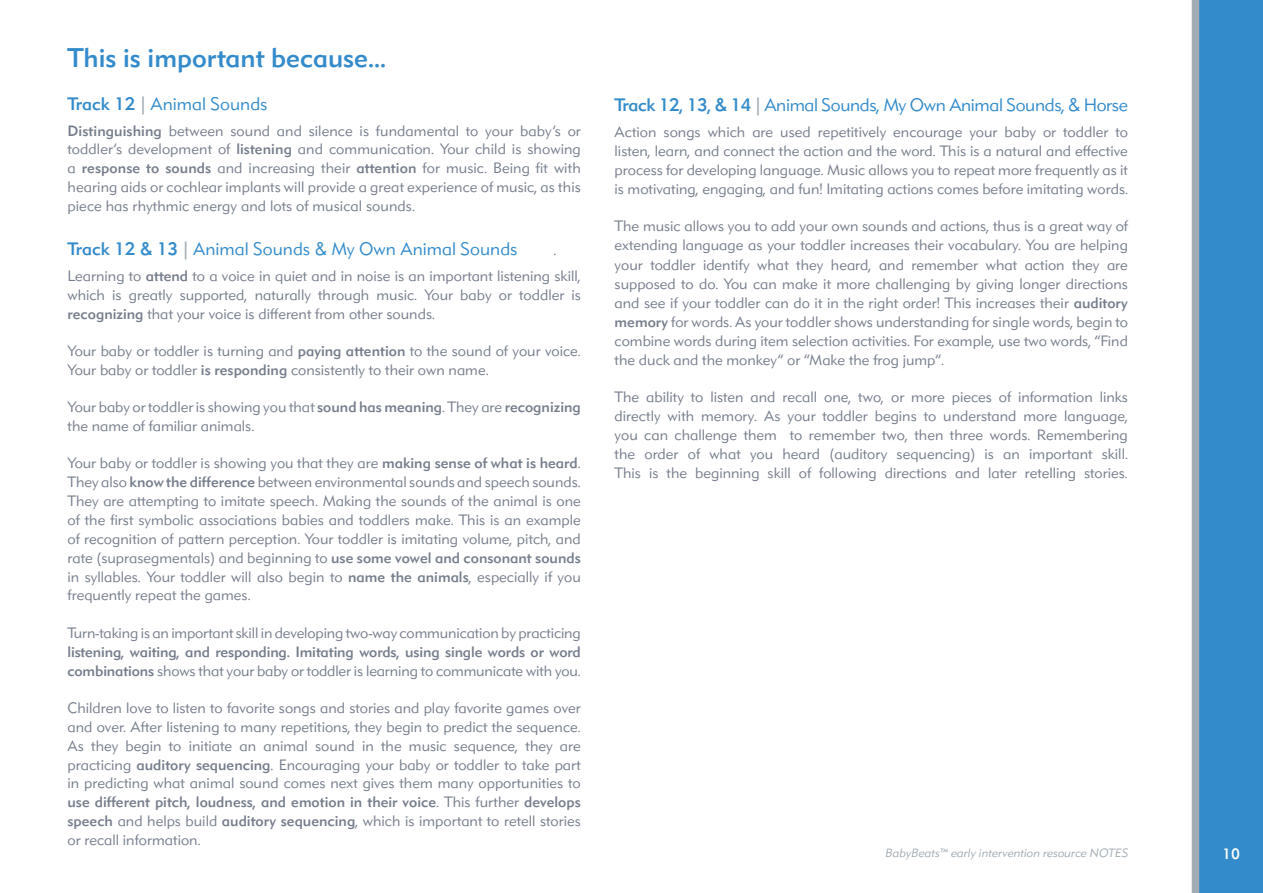
<style>
.page{position:relative;width:1263px;height:893px;background:#fff}
.page>*{position:absolute;margin:0;border:0;box-sizing:border-box;transform-origin:0 0}
.Paragraph_Style_1{font:500 27px "DH Sans";color:#348bcb}
.Paragraph_Style_1-2{font:300 18px "DH Sans";color:#348bcb}
.Paragraph_Style_1-3{font:300 18px "DH Sans";letter-spacing:-.02em;color:#348bcb}
.Paragraph_Style_1-4{font:300 15px/18.9px "DH Sans";color:#767e8c;text-align:justify}
.t1{font:500 15px "DH Sans";color:#fff}
.t2{font:italic 300 12px "DH Sans";letter-spacing:.01em;color:#a1acb4}
.s1{font-weight:500}
.s2{font-weight:500;color:#a1acb4}
</style>
<div class="page">
<div style="left:1195px;top:0;width:68px;height:893px;background:#348bcb"></div>
<div style="left:1192px;top:0;width:7px;height:893px;background:#a1acb4"></div>
<p class="Paragraph_Style_1" style="left:68px;top:41px;width:320px">This is important because...</p>
<p class="Paragraph_Style_1-2" style="left:68px;top:93px;width:202px"><span class="s1">Track 12</span> <span class="s2">|</span> Animal Sounds</p>
<p class="Paragraph_Style_1-4" style="left:68px;top:121px;width:515px"><span class="s1">Distinguishing</span> between sound and silence is fundamental to your baby’s or toddler’s development of <span class="s1">listening</span> and communication. Your child is showing a <span class="s1">response to sounds</span> and increasing their <span class="s1">attention</span> for music. Being fit with hearing aids or cochlear implants will provide a great experience of music, as this piece has rhythmic energy and lots of musical sounds.</p>
<p class="Paragraph_Style_1-2" style="left:68px;top:238px;width:452px"><span class="s1">Track 12 &amp; 13</span> <span class="s2">|</span> Animal Sounds &amp; My Own Animal Sounds</p>
<p class="Paragraph_Style_1-4" style="left:554px;top:241px;width:4px">.</p>
<p class="Paragraph_Style_1-4" style="left:68px;top:266px;width:515px">Learning to <span class="s1">attend</span> to a voice in quiet and in noise is an important listening skill, which is greatly supported, naturally through music. Your baby or toddler is <span class="s1">recognizing</span> that your voice is different from other sounds.</p>
<p class="Paragraph_Style_1-4" style="left:68px;top:341px;width:515px">Your baby or toddler is turning and <span class="s1">paying attention</span> to the sound of your voice.<br>Your baby or toddler <span class="s1">is responding</span> consistently to their own name.</p>
<p class="Paragraph_Style_1-4" style="left:68px;top:397px;width:515px">Your baby or toddler is showing you that <span class="s1">sound has meaning</span>. They are <span class="s1">recognizing </span>the name of familiar animals.</p>
<p class="Paragraph_Style_1-4" style="left:68px;top:454px;width:515px">Your baby or toddler is showing you that they are <span class="s1">making sense of what is heard</span>.<br>They also <span class="s1">know the difference</span> between environmental sounds and speech sounds.<br>They are attempting to imitate speech. Making the sounds of the animal is one of the first symbolic associations babies and toddlers make. This is an example of recognition of pattern perception. Your toddler is imitating volume, pitch, and rate (suprasegmentals) and beginning to <span class="s1">use some vowel and consonant sounds </span>in syllables. Your toddler will also begin to <span class="s1">name the animals</span>, especially if you frequently repeat the games.</p>
<p class="Paragraph_Style_1-4" style="left:68px;top:623px;width:515px">Turn-taking is an important skill in developing two-way communication by practicing <span class="s1">listening, waiting, and responding. Imitating words, using single words or word combinations</span> shows that your baby or toddler is learning to communicate with you.</p>
<p class="Paragraph_Style_1-4" style="left:68px;top:698px;width:515px">Children love to listen to favorite songs and stories and play favorite games over and over. After listening to many repetitions, they begin to predict the sequence.<br>As they begin to initiate an animal sound in the music sequence, they are practicing <span class="s1">auditory sequencing</span>. Encouraging your baby or toddler to take part in predicting what animal sound comes next gives them many opportunities to <span class="s1">use different pitch, loudness, and emotion in their voice</span>. This further <span class="s1">develops speech</span> and helps build <span class="s1">auditory sequencing</span>, which is important to retell stories or recall information.</p>
<p class="Paragraph_Style_1-3" style="left:615px;top:94px;width:515px"><span class="s1">Track 12, 13, &amp; 14</span> <span class="s2">|</span> Animal Sounds, My Own Animal Sounds, &amp; Horse</p>
<p class="Paragraph_Style_1-4" style="left:615px;top:122px;width:515px">Action songs which are used repetitively encourage your baby or toddler to listen, learn, and connect the action and the word. This is a natural and effective process for developing language. Music allows you to repeat more frequently as it is motivating, engaging, and fun! Imitating actions comes before imitating words.</p>
<p class="Paragraph_Style_1-4" style="left:615px;top:217px;width:515px">The music allows you to add your own sounds and actions, thus is a great way of extending language as your toddler increases their vocabulary. You are helping your toddler identify what they heard, and remember what action they are supposed to do. You can make it more challenging by giving longer directions and see if your toddler can do it in the right order! This increases their <span class="s1">auditory memory</span> for words. As your toddler shows understanding for single words, begin to combine words during item selection activities. For example, use two words, “Find the duck and the monkey” or “Make the frog jump”.</p>
<p class="Paragraph_Style_1-4" style="left:615px;top:387px;width:515px">The ability to listen and recall one, two, or more pieces of information links directly with memory. As your toddler begins to understand more language, you can challenge them to remember two, then three words. Remembering the order of what you heard (auditory sequencing) is an important skill.<br>This is the beginning skill of following directions and later retelling stories.</p>
<p class="t2" style="left:885px;top:845px;width:244px">BabyBeats™ early intervention resource NOTES</p>
<p class="t1" style="left:1222px;top:844px;width:19px">10</p>
</div>
